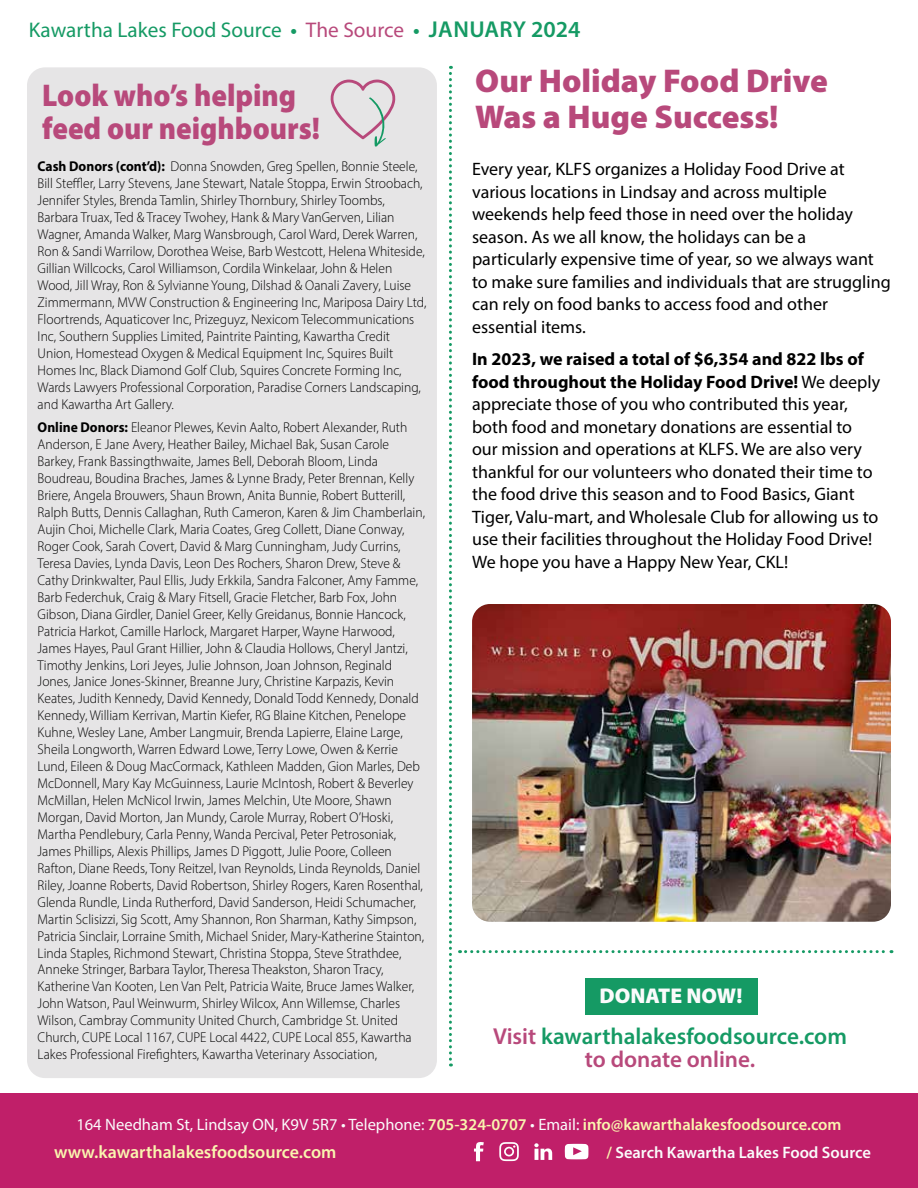
<style>
.page{position:relative;width:918px;height:1188px;background:#fff}
.page>*{position:absolute;margin:0;border:0;box-sizing:border-box;transform-origin:0 0}
.t1{font:900 33px/36px "Myriad Pro";color:#b8497b}
.t2{font:900 31.5px/33px "Myriad Pro";color:#b8497b;scale:.92 1}
.t3{font:600 23.1px/23.1px "Myriad Pro";color:#159a64;text-align:center}
.t4{font:900 21.45px "Myriad Pro";color:#fafbfb}
.t5{font:21.3px "Myriad Pro";color:#159a64}
.t6{font:18px/22.5px "Myriad Pro";color:#000}
.t7{font:600 18px "Myriad Pro";color:#faf5af}
.t8{font:16.5px "Myriad Pro";color:#fafbfb}
.t9{font:600 16.5px "Myriad Pro";color:#fafbfb}
.t10{font:300 14.25px/17px "Myriad Pro";color:#000;scale:.95 1}
.s1{font-weight:600}
.s2{color:#b8497b}
.s3{font-weight:600;font-size:23.1px}
.s4{font-weight:700}
.s5{font-weight:600;color:#faf5af}
.s6{color:#faf5af}
</style>
<div class="page">
<div style="left:0;top:1093px;width:918px;height:95px;background:#c01f69"></div>
<svg style="left:534px;top:1143px;width:18px;height:17px"></svg>
<svg style="left:474px;top:1142px;width:10px;height:19px"></svg>
<svg style="left:565px;top:1144px;width:24px;height:15px"></svg>
<svg style="left:499px;top:1142px;width:20px;height:19px"></svg>
<svg style="left:460px;top:950px;width:432px;height:3px"></svg>
<svg style="left:449px;top:66px;width:3px;height:1000px"></svg>
<div style="left:585px;top:979px;width:172px;height:36px;background:#159a64"></div>
<div style="left:27px;top:67px;width:410px;height:1011px;background:#e6e5e6;border-radius:18px"></div>
<svg style="left:330px;top:80px;width:65px;height:67px"></svg>
<img style="left:472px;top:604px;width:419px;height:318px">
<h3 class="t5" style="left:29px;top:16px;width:553px">Kawartha Lakes Food Source <span class="s1">•</span> <span class="s2">The Source</span> <span class="s1">•</span> <span class="s3">JANUARY 2024</span></h3>
<h2 class="t2" style="left:42px;top:78px;width:304px">Look who’s helping feed our neighbours!</h2>
<p class="t10" style="left:38px;top:158px;width:411px"><span class="s4">Cash Donors (cont’d):</span> Donna Snowden, Greg Spellen, Bonnie Steele, Bill Steffler, Larry Stevens, Jane Stewart, Natale Stoppa, Erwin Stroobach, Jennifer Styles, Brenda Tamlin, Shirley Thornbury, Shirley Toombs, Barbara Truax, Ted &amp; Tracey Twohey, Hank &amp; Mary VanGerven, Lilian Wagner, Amanda Walker, Marg Wansbrough, Carol Ward, Derek Warren, Ron &amp; Sandi Warrilow, Dorothea Weise, Barb Westcott, Helena Whiteside, Gillian Willcocks, Carol Williamson, Cordila Winkelaar, John &amp; Helen Wood, Jill Wray, Ron &amp; Sylvianne Young, Dilshad &amp; Oanali Zavery, Luise Zimmermann, MVW Construction &amp; Engineering Inc, Mariposa Dairy Ltd, Floortrends, Aquaticover Inc, Prizeguyz, Nexicom Telecommunications Inc, Southern Supplies Limited, Paintrite Painting, Kawartha Credit Union, Homestead Oxygen &amp; Medical Equipment Inc, Squires Built Homes Inc, Black Diamond Golf Club, Squires Concrete Forming Inc, Wards Lawyers Professional Corporation, Paradise Corners Landscaping, and Kawartha Art Gallery.</p>
<p class="t10" style="left:38px;top:419px;width:409px"><span class="s4">Online Donors:</span> Eleanor Plewes, Kevin Aalto, Robert Alexander, Ruth Anderson, E Jane Avery, Heather Bailey, Michael Bak, Susan Carole Barkey, Frank Bassingthwaite, James Bell, Deborah Bloom, Linda Boudreau, Boudina Braches, James &amp; Lynne Brady, Peter Brennan, Kelly Briere, Angela Brouwers, Shaun Brown, Anita Bunnie, Robert Butterill, Ralph Butts, Dennis Callaghan, Ruth Cameron, Karen &amp; Jim Chamberlain, Aujin Choi, Michelle Clark, Maria Coates, Greg Collett, Diane Conway, Roger Cook, Sarah Covert, David &amp; Marg Cunningham, Judy Currins, Teresa Davies, Lynda Davis, Leon Des Rochers, Sharon Drew, Steve &amp; Cathy Drinkwalter, Paul Ellis, Judy Erkkila, Sandra Falconer, Amy Famme, Barb Federchuk, Craig &amp; Mary Fitsell, Gracie Fletcher, Barb Fox, John Gibson, Diana Girdler, Daniel Greer, Kelly Greidanus, Bonnie Hancock, Patricia Harkot, Camille Harlock, Margaret Harper, Wayne Harwood, James Hayes, Paul Grant Hillier, John &amp; Claudia Hollows, Cheryl Jantzi, Timothy Jenkins, Lori Jeyes, Julie Johnson, Joan Johnson, Reginald Jones, Janice Jones-Skinner, Breanne Jury, Christine Karpazis, Kevin Keates, Judith Kennedy, David Kennedy, Donald Todd Kennedy, Donald Kennedy, William Kerrivan, Martin Kiefer, RG Blaine Kitchen, Penelope Kuhne, Wesley Lane, Amber Langmuir, Brenda Lapierre, Elaine Large, Sheila Longworth, Warren Edward Lowe, Terry Lowe, Owen &amp; Kerrie Lund, Eileen &amp; Doug MacCormack, Kathleen Madden, Gion Marles, Deb McDonnell, Mary Kay McGuinness, Laurie McIntosh, Robert &amp; Beverley McMillan, Helen McNicol Irwin, James Melchin, Ute Moore, Shawn Morgan, David Morton, Jan Mundy, Carole Murray, Robert O’Hoski, Martha Pendlebury, Carla Penny, Wanda Percival, Peter Petrosoniak, James Phillips, Alexis Phillips, James D Piggott, Julie Poore, Colleen Rafton, Diane Reeds, Tony Reitzel, Ivan Reynolds, Linda Reynolds, Daniel Riley, Joanne Roberts, David Robertson, Shirley Rogers, Karen Rosenthal, Glenda Rundle, Linda Rutherford, David Sanderson, Heidi Schumacher, Martin Sclisizzi, Sig Scott, Amy Shannon, Ron Sharman, Kathy Simpson, Patricia Sinclair, Lorraine Smith, Michael Snider, Mary-Katherine Stainton, Linda Staples, Richmond Stewart, Christina Stoppa, Steve Strathdee, Anneke Stringer, Barbara Taylor, Theresa Theakston, Sharon Tracy, Katherine Van Kooten, Len Van Pelt, Patricia Waite, Bruce James Walker, John Watson, Paul Weinwurm, Shirley Wilcox, Ann Willemse, Charles Wilson, Cambray Community United Church, Cambridge St. United Church, CUPE Local 1167, CUPE Local 4422, CUPE Local 855, Kawartha Lakes Professional Firefighters, Kawartha Veterinary Association,</p>
<h1 class="t1" style="left:475px;top:62px;width:354px">Our Holiday Food Drive<br>Was a Huge Success!</h1>
<p class="t6" style="left:472px;top:157px;width:420px">Every year, KLFS organizes a Holiday Food Drive at various locations in Lindsay and across multiple weekends help feed those in need over the holiday season. As we all know, the holidays can be a particularly expensive time of year, so we always want to make sure families and individuals that are struggling can rely on food banks to access food and other essential items.</p>
<p class="t6" style="left:472px;top:348px;width:410px"><span class="s4">In 2023, we raised a total of $6,354 and 822 lbs of food throughout the Holiday Food Drive!</span> We deeply appreciate those of you who contributed this year, both food and monetary donations are essential to our mission and operations at KLFS. We are also very thankful for our volunteers who donated their time to the food drive this season and to Food Basics, Giant Tiger, Valu-mart, and Wholesale Club for allowing us to use their facilities throughout the Holiday Food Drive!<br>We hope you have a Happy New Year, CKL!</p>
<h3 class="t4" style="left:600px;top:982px;width:144px">DONATE NOW!</h3>
<h3 class="t3" style="left:493px;top:1024px;width:355px"><span class="s2">Visit</span> kawarthalakesfoodsource.com <span class="s2">to donate online.</span></h3>
<p class="t8" style="left:76px;top:1114px;width:767px">164 Needham St, Lindsay ON, K9V 5R7 • Telephone: <span class="s5">705-324-0707</span> • Email: <span class="s5">info@kawarthalakesfoodsource.com</span></p>
<p class="t7" style="left:54px;top:1140px;width:284px">www.kawarthalakesfoodsource.com</p>
<p class="t9" style="left:606px;top:1142px;width:266px"><span class="s6">/</span> Search Kawartha Lakes Food Source</p>
</div>
